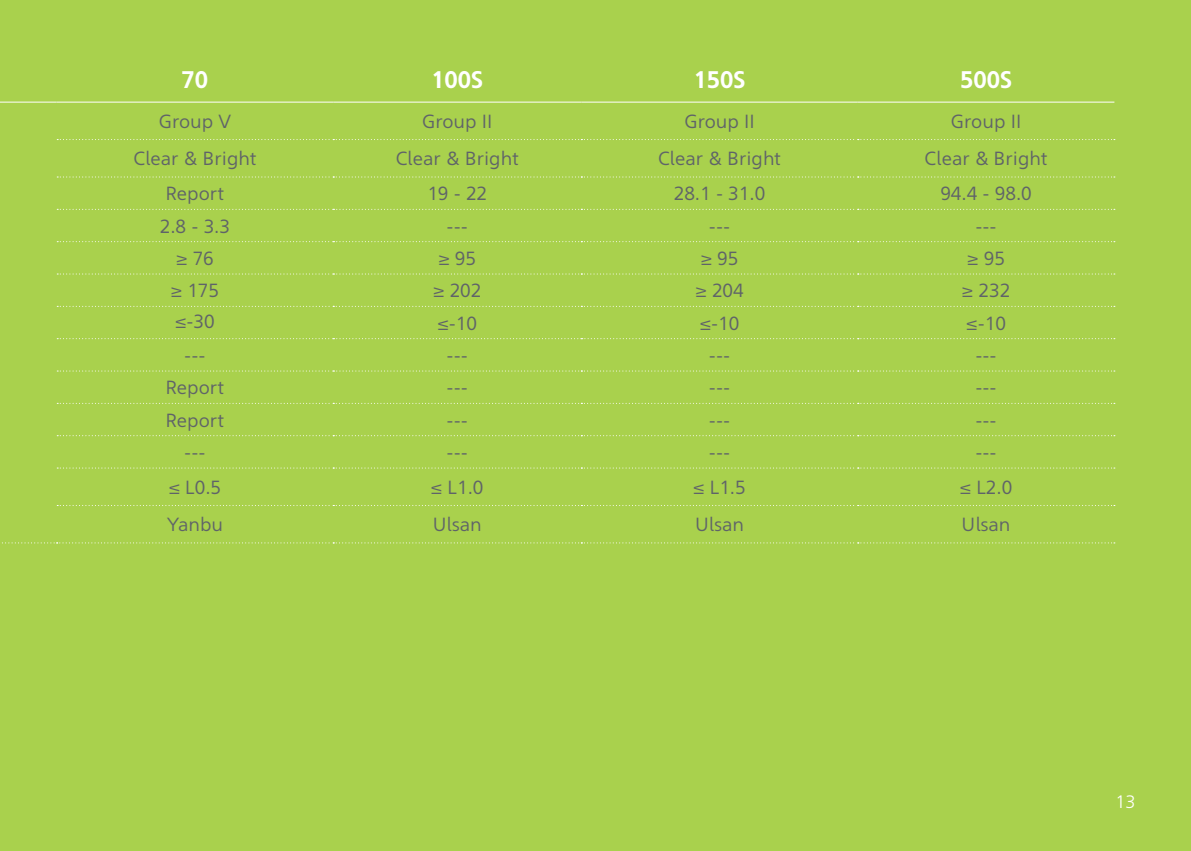
<style>
.page{position:relative;width:1191px;height:851px;background:#fff}
.page>*{position:absolute;margin:0;border:0;box-sizing:border-box;transform-origin:0 0}
.t1{font:700 24px "Ghawar";color:#fff}
.t2{font:19px "Ghawar";color:#5f6369}
.t3{font:300 18px "Frutiger LT Std";color:#fff}
</style>
<div class="page">
<div style="left:0;top:0;width:1191px;height:850px;background:#a9d14d"></div>
<svg style="left:57px;top:176px;width:1058px;height:1px"></svg>
<svg style="left:57px;top:209px;width:1058px;height:1px"></svg>
<svg style="left:57px;top:241px;width:1058px;height:1px"></svg>
<svg style="left:57px;top:273px;width:1058px;height:1px"></svg>
<svg style="left:57px;top:306px;width:1058px;height:1px"></svg>
<svg style="left:57px;top:338px;width:1058px;height:1px"></svg>
<svg style="left:57px;top:370px;width:1058px;height:1px"></svg>
<svg style="left:57px;top:403px;width:1058px;height:1px"></svg>
<svg style="left:57px;top:435px;width:1058px;height:1px"></svg>
<svg style="left:57px;top:467px;width:1058px;height:1px"></svg>
<svg style="left:57px;top:505px;width:1058px;height:1px"></svg>
<svg style="left:2px;top:542px;width:1113px;height:1px"></svg>
<hr style="left:0;top:102px;width:57px;height:1px;background:#fff">
<hr style="left:57px;top:102px;width:276px;height:1px;background:#fff">
<hr style="left:333px;top:102px;width:248px;height:1px;background:#fff">
<hr style="left:581px;top:102px;width:276px;height:1px;background:#fff">
<hr style="left:857px;top:102px;width:257px;height:1px;background:#fff">
<svg style="left:57px;top:139px;width:1058px;height:1px"></svg>
<p class="t1" style="left:182px;top:66px;width:28px">70</p>
<p class="t1" style="left:431px;top:66px;width:54px">100S</p>
<p class="t1" style="left:693px;top:66px;width:54px">150S</p>
<p class="t1" style="left:960px;top:66px;width:54px">500S</p>
<p class="t2" style="left:159px;top:110px;width:74px">Group V</p>
<p class="t2" style="left:422px;top:110px;width:72px">Group II</p>
<p class="t2" style="left:684px;top:110px;width:72px">Group II</p>
<p class="t2" style="left:951px;top:110px;width:72px">Group II</p>
<p class="t2" style="left:133px;top:147px;width:125px">Clear &amp; Bright</p>
<p class="t2" style="left:396px;top:147px;width:125px">Clear &amp; Bright</p>
<p class="t2" style="left:658px;top:147px;width:125px">Clear &amp; Bright</p>
<p class="t2" style="left:924px;top:147px;width:125px">Clear &amp; Bright</p>
<p class="t2" style="left:166px;top:182px;width:60px">Report</p>
<p class="t2" style="left:427px;top:182px;width:61px">19 - 22</p>
<p class="t2" style="left:674px;top:182px;width:93px">28.1 - 31.0</p>
<p class="t2" style="left:940px;top:182px;width:93px">94.4 - 98.0</p>
<p class="t2" style="left:160px;top:214px;width:72px">2.8 - 3.3</p>
<p class="t2" style="left:446px;top:214px;width:23px">---</p>
<p class="t2" style="left:709px;top:214px;width:23px">---</p>
<p class="t2" style="left:975px;top:214px;width:23px">---</p>
<p class="t2" style="left:176px;top:247px;width:39px">≥ 76</p>
<p class="t2" style="left:438px;top:247px;width:39px">≥ 95</p>
<p class="t2" style="left:700px;top:247px;width:39px">≥ 95</p>
<p class="t2" style="left:967px;top:247px;width:39px">≥ 95</p>
<p class="t2" style="left:171px;top:279px;width:50px">≥ 175</p>
<p class="t2" style="left:433px;top:279px;width:50px">≥ 202</p>
<p class="t2" style="left:695px;top:279px;width:50px">≥ 204</p>
<p class="t2" style="left:962px;top:279px;width:50px">≥ 232</p>
<p class="t2" style="left:175px;top:309px;width:41px">≤-30</p>
<p class="t2" style="left:437px;top:311px;width:41px">≤-10</p>
<p class="t2" style="left:699px;top:311px;width:41px">≤-10</p>
<p class="t2" style="left:966px;top:311px;width:41px">≤-10</p>
<p class="t2" style="left:184px;top:344px;width:23px">---</p>
<p class="t2" style="left:446px;top:344px;width:23px">---</p>
<p class="t2" style="left:709px;top:344px;width:23px">---</p>
<p class="t2" style="left:975px;top:344px;width:23px">---</p>
<p class="t2" style="left:166px;top:376px;width:60px">Report</p>
<p class="t2" style="left:446px;top:376px;width:23px">---</p>
<p class="t2" style="left:709px;top:376px;width:23px">---</p>
<p class="t2" style="left:975px;top:376px;width:23px">---</p>
<p class="t2" style="left:166px;top:408px;width:60px">Report</p>
<p class="t2" style="left:446px;top:408px;width:23px">---</p>
<p class="t2" style="left:709px;top:408px;width:23px">---</p>
<p class="t2" style="left:975px;top:408px;width:23px">---</p>
<p class="t2" style="left:184px;top:441px;width:23px">---</p>
<p class="t2" style="left:446px;top:441px;width:23px">---</p>
<p class="t2" style="left:709px;top:441px;width:23px">---</p>
<p class="t2" style="left:975px;top:441px;width:23px">---</p>
<p class="t2" style="left:169px;top:476px;width:54px">≤ L0.5</p>
<p class="t2" style="left:431px;top:476px;width:54px">≤ L1.0</p>
<p class="t2" style="left:693px;top:476px;width:54px">≤ L1.5</p>
<p class="t2" style="left:959px;top:476px;width:54px">≤ L2.0</p>
<p class="t2" style="left:167px;top:513px;width:58px">Yanbu</p>
<p class="t2" style="left:433px;top:513px;width:50px">Ulsan</p>
<p class="t2" style="left:695px;top:513px;width:50px">Ulsan</p>
<p class="t2" style="left:961px;top:513px;width:50px">Ulsan</p>
<p class="t3" style="left:1115px;top:791px;width:22px">13</p>
</div>
